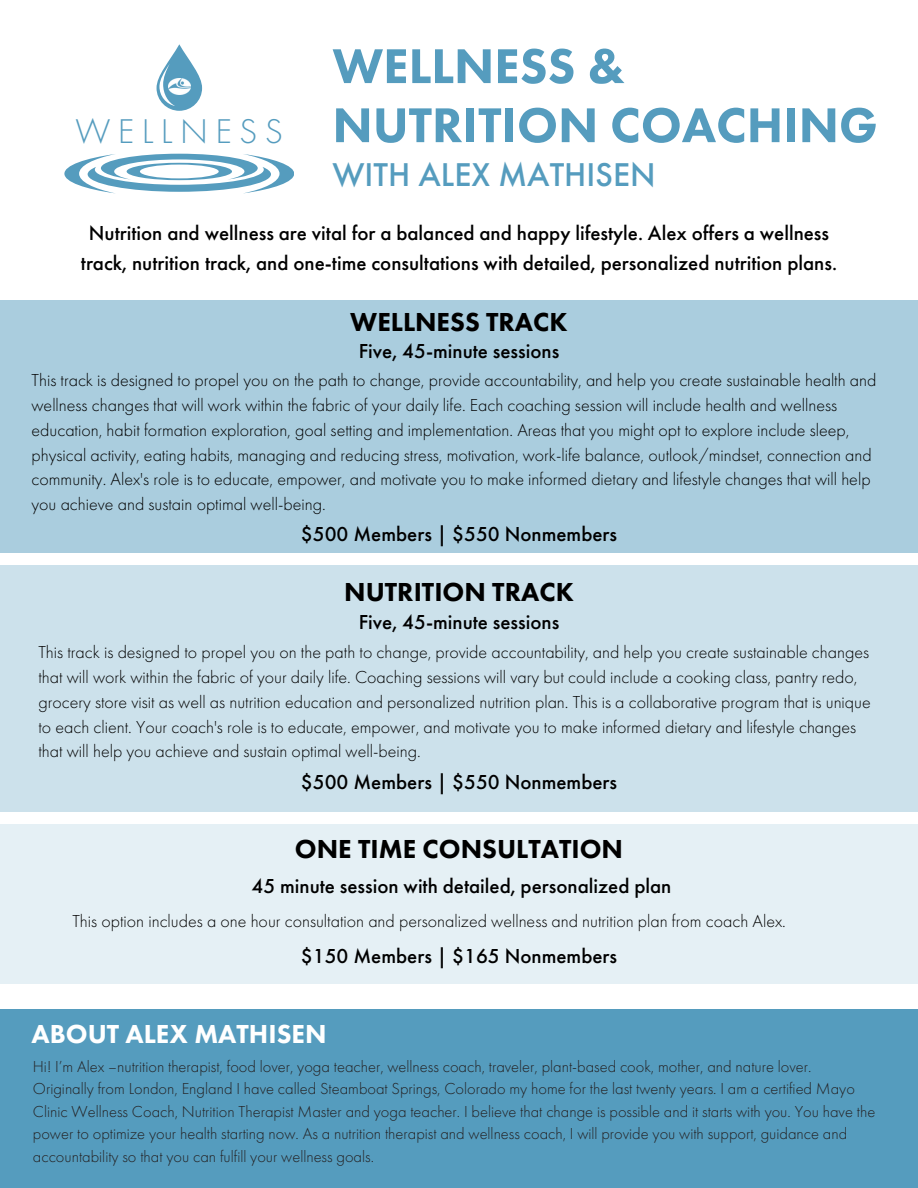
<style>
.page{position:relative;width:918px;height:1188px;background:#fff}
.page>*{position:absolute;margin:0;border:0;box-sizing:border-box;transform-origin:0 0}
.t1{font:800 50.7px/59.1px "Futura PT";color:#559cbe}
.t2{font:300 35.7px "Futura PT";letter-spacing:.205em;color:#559cbe}
.t3{font:500 34.2px "Futura PT";color:#559cbe}
.t4{font:800 27px "Futura PT";color:#000}
.t5{font:800 27px "Futura PT";color:#fff}
.t6{font:500 21px/29.2px "Futura PT";color:#000;text-align:center}
.t7{font:300 18px/24.8px "Futura PT";color:#000}
.t8{font:300 16.5px/22.5px "Futura PT";color:#231f20}
</style>
<div class="page">
<svg style="left:64px;top:154px;width:230px;height:39px"></svg>
<svg style="left:157px;top:44px;width:45px;height:67px"></svg>
<img style="left:168px;top:78px;width:23px;height:16px">
<div style="left:0;top:1009px;width:918px;height:179px;background:#559cbe"></div>
<div style="left:0;top:565px;width:918px;height:246px;background:#cce1eb"></div>
<div style="left:0;top:300px;width:918px;height:252px;background:#aacdde"></div>
<div style="left:0;top:824px;width:918px;height:160px;background:#e5f0f5"></div>
<p class="t2" style="left:75px;top:108px;width:209px">WELLNESS</p>
<h3 class="t1" style="left:332px;top:36px;width:547px">WELLNESS &amp;<br>NUTRITION COACHING</h3>
<p class="t3" style="left:332px;top:153px;width:325px">WITH ALEX MATHISEN</p>
<h1 class="t6" style="left:81px;top:219px;width:758px">Nutrition and wellness are vital for a balanced and happy lifestyle. Alex offers a wellness track, nutrition track, and one-time consultations with detailed, personalized nutrition plans.</h1>
<h5 class="t4" style="left:350px;top:304px;width:219px">WELLNESS TRACK</h5>
<h5 class="t6" style="left:359px;top:336px;width:202px">Five, 45-minute sessions</h5>
<h5 class="t7" style="left:32px;top:368px;width:846px">This track is designed to propel you on the path to change, provide accountability, and help you create sustainable health and wellness changes that will work within the fabric of your daily life. Each coaching session will include health and wellness education, habit formation exploration, goal setting and implementation. Areas that you might opt to explore include sleep, physical activity, eating habits, managing and reducing stress, motivation, work-life balance, outlook/mindset, connection and community. Alex's role is to educate, empower, and motivate you to make informed dietary and lifestyle changes that will help you achieve and sustain optimal well-being.</h5>
<h5 class="t6" style="left:301px;top:519px;width:318px">$500 Members | $550 Nonmembers</h5>
<h4 class="t4" style="left:344px;top:575px;width:231px">NUTRITION TRACK</h4>
<h4 class="t6" style="left:359px;top:607px;width:202px">Five, 45-minute sessions</h4>
<h2 class="t7" style="left:38px;top:640px;width:834px">This track is designed to propel you on the path to change, provide accountability, and help you create sustainable changes that will work within the fabric of your daily life. Coaching sessions will vary but could include a cooking class, pantry redo, grocery store visit as well as nutrition education and personalized nutrition plan. This is a collaborative program that is unique to each client. Your coach's role is to educate, empower, and motivate you to make informed dietary and lifestyle changes that will help you achieve and sustain optimal well-being.</h2>
<h4 class="t6" style="left:301px;top:768px;width:318px">$500 Members | $550 Nonmembers</h4>
<p class="t4" style="left:295px;top:832px;width:330px">ONE TIME CONSULTATION</p>
<h5 class="t6" style="left:251px;top:871px;width:422px">45 minute session with detailed, personalized plan</h5>
<h5 class="t7" style="left:72px;top:908px;width:715px">This option includes a one hour consultation and personalized wellness and nutrition plan from coach Alex.</h5>
<p class="t6" style="left:301px;top:941px;width:318px">$150 Members | $165 Nonmembers</p>
<p class="t5" style="left:32px;top:1017px;width:297px">ABOUT ALEX MATHISEN</p>
<h5 class="t8" style="left:33px;top:1055px;width:780px">Hi! I’m Alex –nutrition therapist, food lover, yoga teacher, wellness coach, traveler, plant-based cook, mother, and nature lover.</h5>
<h4 class="t8" style="left:33px;top:1077px;width:844px">Originally from London, England I have called Steamboat Springs, Colorado my home for the last twenty years. I am a certified Mayo Clinic Wellness Coach, Nutrition Therapist Master and yoga teacher. I believe that change is possible and it starts with you. You have the power to optimize your health starting now. As a nutrition therapist and wellness coach, I will provide you with support, guidance and accountability so that you can fulfill your wellness goals.</h4>
</div>
